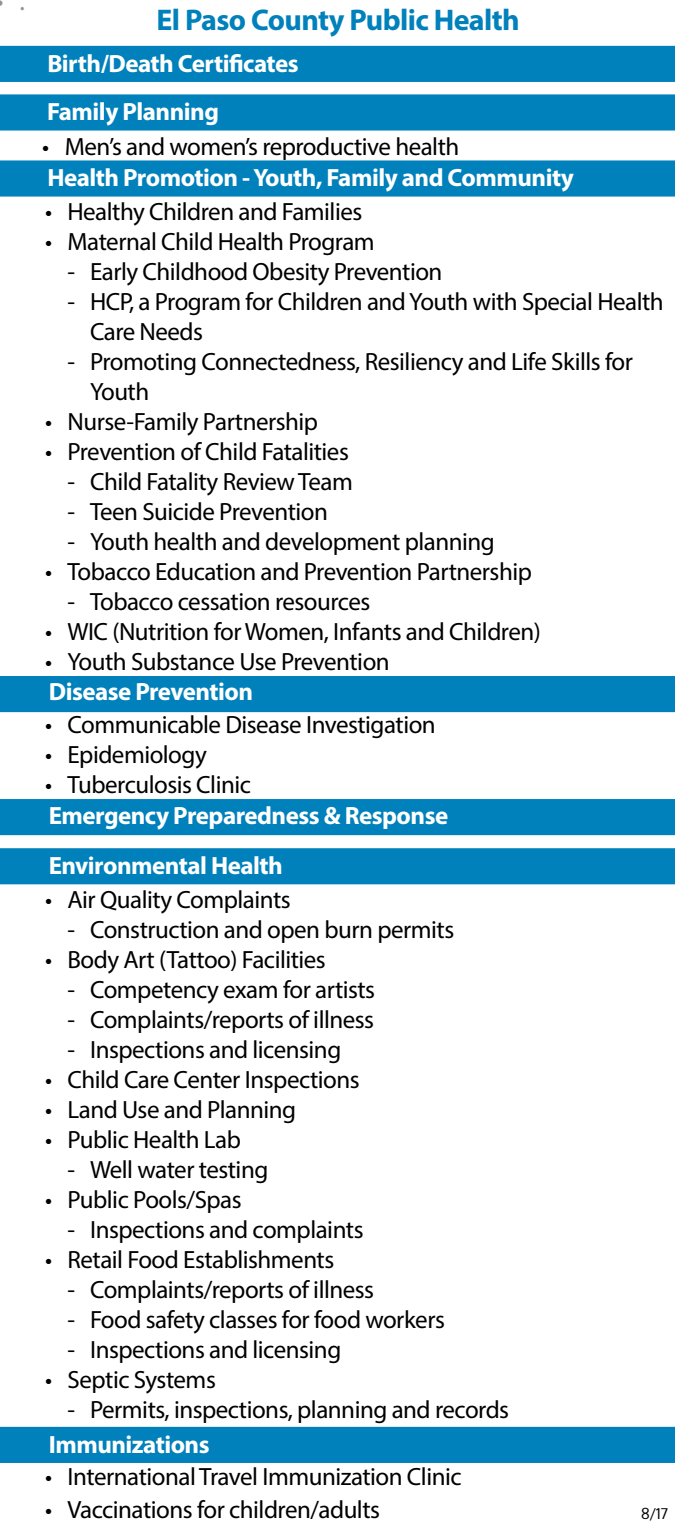
<style>
.page{position:relative;width:675px;height:1530px;background:#fff}
.page>*{position:absolute;margin:0;border:0;box-sizing:border-box;transform-origin:0 0}
.Paragraph{font:700 30px "Myriad Pro";letter-spacing:-.02em;color:#0081bb}
.t1{font:26.25px "Myriad Pro";color:#57585a}
.t2{font:25px/30px "Myriad Pro";letter-spacing:-.02em;color:#000}
.Paragraph-2{font:700 25px "Myriad Pro";letter-spacing:-.02em;color:#fff}
.Small_bulleted_copy{font:15px "Oxygen";color:#000}
</style>
<div class="page">
<div style="left:0;top:46px;width:675px;height:36px;background:#0081bb"></div>
<div style="left:0;top:94px;width:675px;height:37px;background:#0081bb"></div>
<div style="left:0;top:160px;width:675px;height:37px;background:#0081bb"></div>
<div style="left:0;top:676px;width:675px;height:36px;background:#0081bb"></div>
<div style="left:0;top:799px;width:675px;height:36px;background:#0081bb"></div>
<div style="left:0;top:848px;width:675px;height:36px;background:#0081bb"></div>
<div style="left:0;top:1427px;width:675px;height:36px;background:#0081bb"></div>
<p class="t1" style="left:-3px;top:-15px;width:29px">• .</p>
<p class="Paragraph" style="left:156px;top:0;width:365px">El Paso County Public Health</p>
<p class="Paragraph-2" style="left:47px;top:47px;width:253px">Birth/Death Certificates</p>
<p class="Paragraph-2" style="left:47px;top:95px;width:173px">Family Planning</p>
<p class="t2" style="left:42px;top:131px;width:419px">• Men’s and women’s reproductive health</p>
<p class="Paragraph-2" style="left:47px;top:161px;width:528px">Health Promotion - Youth, Family and Community</p>
<p class="t2" style="left:45px;top:197px;width:319px">• Healthy Children and Families</p>
<p class="t2" style="left:45px;top:227px;width:331px">• Maternal Child Health Program</p>
<p class="t2" style="left:68px;top:257px;width:376px">- Early Childhood Obesity Prevention</p>
<p class="t2" style="left:90px;top:287px;width:575px;text-indent:-22px">- HCP, a Program for Children and Youth with Special Health<br>Care Needs</p>
<p class="t2" style="left:90px;top:347px;width:544px;text-indent:-22px">- Promoting Connectedness, Resiliency and Life Skills for<br>Youth</p>
<p class="t2" style="left:45px;top:407px;width:275px">• Nurse-Family Partnership</p>
<p class="t2" style="left:45px;top:437px;width:305px">• Prevention of Child Fatalities</p>
<p class="t2" style="left:68px;top:467px;width:287px">- Child Fatality Review Team</p>
<p class="t2" style="left:68px;top:497px;width:262px">- Teen Suicide Prevention</p>
<p class="t2" style="left:68px;top:527px;width:429px">- Youth health and development planning</p>
<p class="t2" style="left:45px;top:557px;width:488px">• Tobacco Education and Prevention Partnership</p>
<p class="t2" style="left:68px;top:587px;width:304px">- Tobacco cessation resources</p>
<p class="t2" style="left:45px;top:617px;width:497px">• WIC (Nutrition for Women, Infants and Children)</p>
<p class="t2" style="left:45px;top:647px;width:346px">• Youth Substance Use Prevention</p>
<p class="Paragraph-2" style="left:49px;top:675px;width:206px">Disease Prevention</p>
<p class="t2" style="left:45px;top:710px;width:392px">• Communicable Disease Investigation</p>
<p class="t2" style="left:45px;top:740px;width:163px">• Epidemiology</p>
<p class="t2" style="left:45px;top:770px;width:207px">• Tuberculosis Clinic</p>
<p class="Paragraph-2" style="left:49px;top:799px;width:401px">Emergency Preparedness &amp; Response</p>
<p class="Paragraph-2" style="left:49px;top:850px;width:236px">Environmental Health</p>
<p class="t2" style="left:45px;top:884px;width:247px">• Air Quality Complaints</p>
<p class="t2" style="left:68px;top:914px;width:388px">- Construction and open burn permits</p>
<p class="t2" style="left:45px;top:944px;width:282px">• Body Art (Tattoo) Facilities</p>
<p class="t2" style="left:68px;top:974px;width:309px">- Competency exam for artists</p>
<p class="t2" style="left:68px;top:1004px;width:308px">- Complaints/reports of illness</p>
<p class="t2" style="left:68px;top:1034px;width:275px">- Inspections and licensing</p>
<p class="t2" style="left:45px;top:1064px;width:316px">• Child Care Center Inspections</p>
<p class="t2" style="left:45px;top:1094px;width:253px">• Land Use and Planning</p>
<p class="t2" style="left:45px;top:1124px;width:197px">• Public Health Lab</p>
<p class="t2" style="left:68px;top:1154px;width:202px">- Well water testing</p>
<p class="t2" style="left:45px;top:1184px;width:198px">• Public Pools/Spas</p>
<p class="t2" style="left:68px;top:1214px;width:298px">- Inspections and complaints</p>
<p class="t2" style="left:45px;top:1244px;width:291px">• Retail Food Establishments</p>
<p class="t2" style="left:68px;top:1274px;width:308px">- Complaints/reports of illness</p>
<p class="t2" style="left:68px;top:1304px;width:379px">- Food safety classes for food workers</p>
<p class="t2" style="left:68px;top:1334px;width:275px">- Inspections and licensing</p>
<p class="t2" style="left:45px;top:1364px;width:172px">• Septic Systems</p>
<p class="t2" style="left:68px;top:1394px;width:443px">- Permits, inspections, planning and records</p>
<p class="Paragraph-2" style="left:49px;top:1428px;width:162px">Immunizations</p>
<p class="t2" style="left:45px;top:1462px;width:418px">• International Travel Immunization Clinic</p>
<p class="t2" style="left:45px;top:1494px;width:337px">• Vaccinations for children/adults</p>
<p class="Small_bulleted_copy" style="left:641px;top:1503px;width:29px">8/17</p>
</div>
